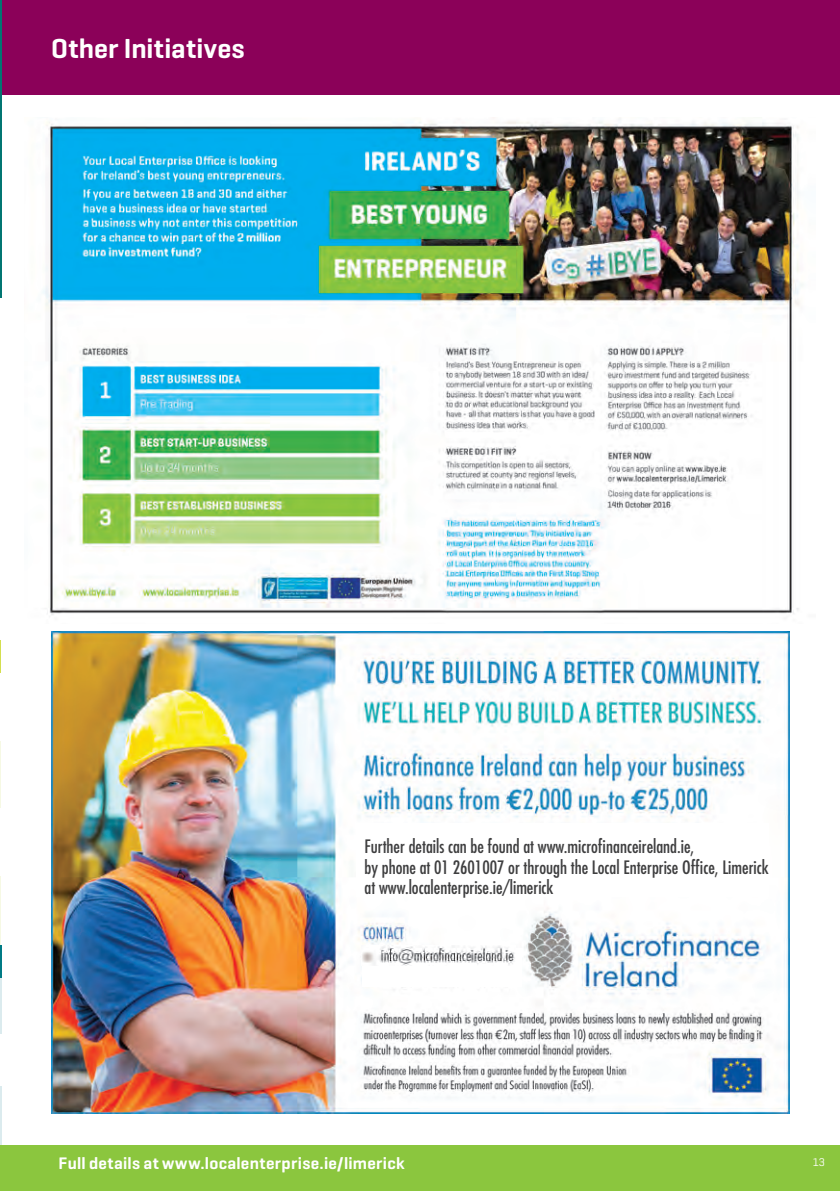
<style>
.page{position:relative;width:840px;height:1191px;background:#fff}
.page>*{position:absolute;margin:0;border:0;box-sizing:border-box;transform-origin:0 0}
.t1{font:600 28px "Geogrotesque";letter-spacing:.01em;color:#fff}
.Course_Details{font:condensed 18px "Futura";color:#3e3e3f}
.body{font:600 17px "Geogrotesque";letter-spacing:.015em;color:#fff}
.t2{font:11.4px "Geogrotesque";color:#fff}
</style>
<div class="page">
<div style="left:0;top:0;width:839px;height:94px;background:#8b0159"></div>
<hr style="left:0;top:741px;width:1px;height:68px;background:#f6f9e4">
<hr style="left:0;top:877px;width:1px;height:68px;background:#f6f9e4">
<hr style="left:0;top:0;width:1px;height:297px;background:#017672">
<hr style="left:0;top:977px;width:1px;height:57px;background:#dbebee">
<hr style="left:0;top:1086px;width:1px;height:74px;background:#dbebee">
<hr style="left:0;top:945px;width:1px;height:32px;background:#007b85">
<img style="left:52px;top:631px;width:736px;height:482px">
<img style="left:42px;top:121px;width:760px;height:494px">
<div style="left:361px;top:948px;width:160px;height:38px;background:#fff"></div>
<img style="left:361px;top:945px;width:154px;height:20px">
<div style="left:356px;top:823px;width:412px;height:74px;background:#fff"></div>
<div style="left:0;top:1145px;width:839px;height:46px;background:#8bc63e"></div>
<p class="t1" style="left:51px;top:31px;width:195px">Other Initiatives</p>
<p class="Course_Details" style="left:364px;top:835px;width:331px">Further details can be found at www.microfinanceireland.ie,</p>
<p class="Course_Details" style="left:364px;top:856px;width:405px">by phone at 01 2601007 or through the Local Enterprise Office, Limerick</p>
<p class="Course_Details" style="left:364px;top:876px;width:190px">at www.localenterprise.ie/limerick</p>
<p class="body" style="left:59px;top:1152px;width:347px">Full details at www.localenterprise.ie/limerick</p>
<p class="t2" style="left:812px;top:1155px;width:14px">13</p>
</div>
